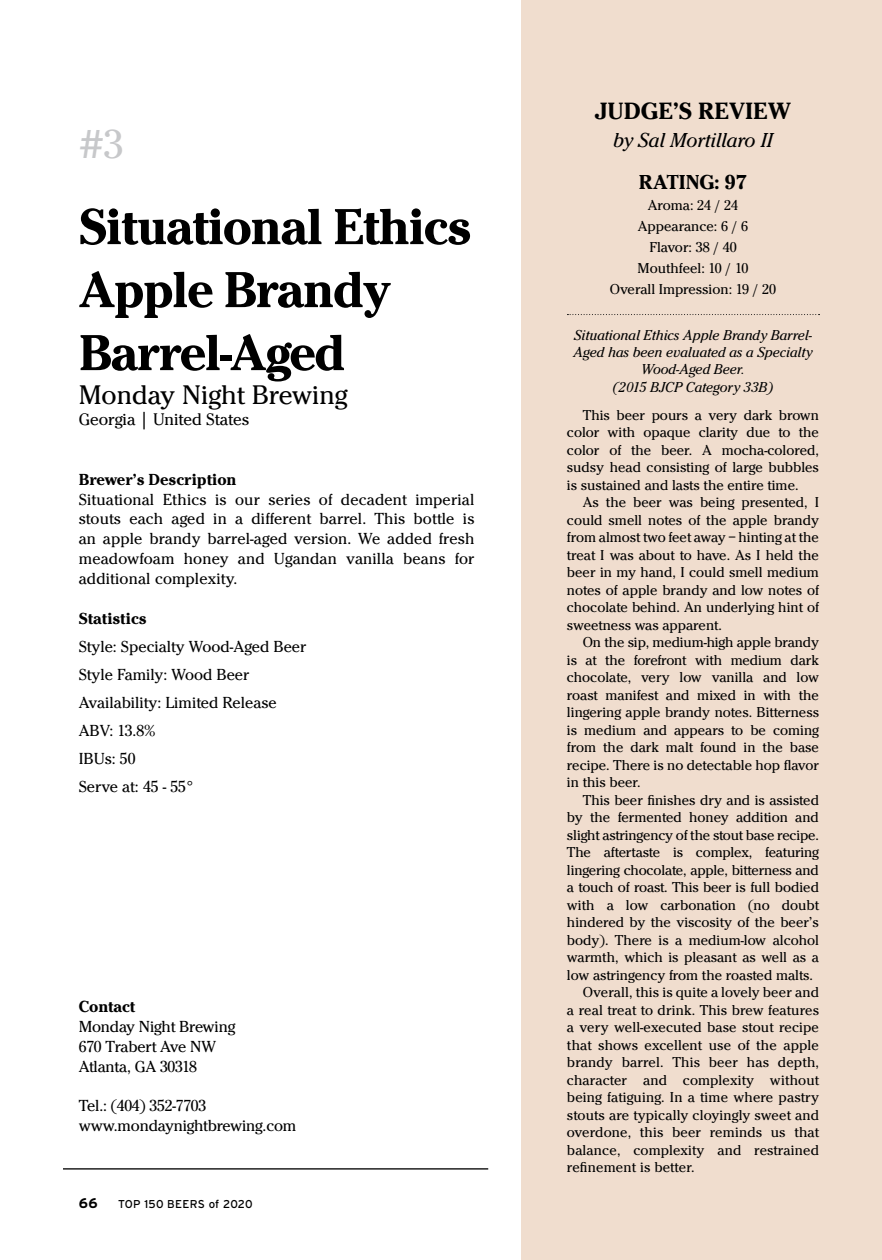
<style>
.page{position:relative;width:882px;height:1260px;background:#fff}
.page>*{position:absolute;margin:0;border:0;box-sizing:border-box;transform-origin:0 0}
.t1{font:700 52.5px/63px "Cheltenham EF";letter-spacing:-.03em;color:#000}
.t2{font:42px "Cheltenham EF";color:#c7c8ca}
.t3{font:28px "Cheltenham EF";color:#000}
.t4{font:700 24.5px "Cheltenham EF";color:#000}
.t5{font:italic 21px "Cheltenham EF";color:#000}
.t6{font:700 21px "Cheltenham EF";color:#000}
.t7{font:17.5px "Cheltenham EF";color:#000}
.t8{font:16.62px/19.9px "Cheltenham EF";color:#000}
.t9{font:700 16.62px "Cheltenham EF";color:#000}
.t10{font:14.88px/17.5px "Cheltenham EF";color:#000;text-align:justify}
.t11{font:italic 14.88px/17.5px "Cheltenham EF";color:#000;text-align:center}
.t12{font:700 14px "Interstate";color:#000}
.t13{font:11.38px "Interstate";letter-spacing:.025em;color:#000}
</style>
<div class="page">
<div style="left:522px;top:0;width:360px;height:1260px;background:#f0ddce"></div>
<hr style="left:63px;top:1168px;width:425px;height:2px;background:#000">
<svg style="left:567px;top:314px;width:253px;height:1px"></svg>
<h2 class="t2" style="left:79px;top:120px;width:46px">#3</h2>
<h1 class="t1" style="left:79px;top:195px;width:394px">Situational Ethics<br>Apple Brandy<br>Barrel-Aged</h1>
<h3 class="t3" style="left:79px;top:379px;width:270px">Monday Night Brewing</h3>
<p class="t7" style="left:79px;top:409px;width:172px">Georgia | United States</p>
<p class="t9" style="left:79px;top:469px;width:159px">Brewer’s Description</p>
<p class="t8" style="left:79px;top:489px;width:397px;text-align:justify">Situational Ethics is our series of decadent imperial stouts each aged in a different barrel. This bottle is an apple brandy barrel-aged version. We added fresh meadowfoam honey and Ugandan vanilla beans for additional complexity.</p>
<p class="t9" style="left:79px;top:609px;width:69px">Statistics</p>
<p class="t8" style="left:79px;top:633px;width:229px;line-height:28px">Style: Specialty Wood-Aged Beer<br>Style Family: Wood Beer<br>Availability: Limited Release<br>ABV: 13.8%<br>IBUs: 50<br>Serve at: 45 - 55°</p>
<p class="t9" style="left:79px;top:996px;width:58px">Contact</p>
<p class="t8" style="left:79px;top:1016px;width:158px">Monday Night Brewing<br>670 Trabert Ave NW<br>Atlanta, GA 30318</p>
<p class="t8" style="left:79px;top:1096px;width:219px">Tel.: (404) 352-7703 www.mondaynightbrewing.com</p>
<p class="t12" style="left:79px;top:1195px;width:20px">66</p>
<p class="t13" style="left:118px;top:1197px;width:136px">TOP 150 BEERS of 2020</p>
<h3 class="t4" style="left:595px;top:97px;width:198px">JUDGE’S REVIEW</h3>
<h3 class="t5" style="left:613px;top:128px;width:161px">by Sal Mortillaro II</h3>
<h3 class="t6" style="left:639px;top:170px;width:110px">RATING: 97</h3>
<p class="t10" style="left:610px;top:195px;width:168px;line-height:21px;text-align:center">Aroma: 24 / 24<br>Appearance: 6 / 6<br>Flavor: 38 / 40<br>Mouthfeel: 10 / 10<br>Overall Impression: 19 / 20</p>
<p class="t11" style="left:574px;top:326px;width:240px">Situational Ethics Apple Brandy Barrel-<br>Aged has been evaluated as a Specialty<br>Wood-Aged Beer.<br>(2015 BJCP Category 33B)</p>
<p class="t10" style="left:567px;top:406px;width:254px;text-indent:16px">This beer pours a very dark brown color with opaque clarity due to the color of the beer. A mocha-colored, sudsy head consisting of large bubbles is sustained and lasts the entire time.</p>
<p class="t10" style="left:567px;top:494px;width:254px;text-indent:16px">As the beer was being presented, I could smell notes of the apple brandy from almost two feet away – hinting at the treat I was about to have. As I held the beer in my hand, I could smell medium notes of apple brandy and low notes of chocolate behind. An underlying hint of sweetness was apparent.</p>
<p class="t10" style="left:567px;top:634px;width:254px;text-indent:16px">On the sip, medium-high apple brandy is at the forefront with medium dark chocolate, very low vanilla and low roast manifest and mixed in with the lingering apple brandy notes. Bitterness is medium and appears to be coming from the dark malt found in the base recipe. There is no detectable hop flavor in this beer.</p>
<p class="t10" style="left:583px;top:791px;width:238px">This beer finishes dry and is assisted</p>
<p class="t10" style="left:567px;top:809px;width:253px">by the fermented honey addition and</p>
<p class="t10" style="left:567px;top:826px;width:254px">slight astringency of the stout base recipe.</p>
<p class="t10" style="left:567px;top:844px;width:253px">The aftertaste is complex, featuring</p>
<p class="t10" style="left:567px;top:861px;width:253px">lingering chocolate, apple, bitterness and</p>
<p class="t10" style="left:567px;top:879px;width:254px">a touch of roast. This beer is full bodied</p>
<p class="t10" style="left:567px;top:896px;width:253px">with a low carbonation (no doubt</p>
<p class="t10" style="left:567px;top:914px;width:253px">hindered by the viscosity of the beer’s</p>
<p class="t10" style="left:567px;top:931px;width:254px">body). There is a medium-low alcohol</p>
<p class="t10" style="left:567px;top:949px;width:253px">warmth, which is pleasant as well as a</p>
<p class="t10" style="left:567px;top:966px;width:248px">low astringency from the roasted malts.</p>
<p class="t10" style="left:583px;top:984px;width:238px">Overall, this is quite a lovely beer and</p>
<p class="t10" style="left:567px;top:1001px;width:254px">a real treat to drink. This brew features</p>
<p class="t10" style="left:567px;top:1019px;width:254px">a very well-executed base stout recipe</p>
<p class="t10" style="left:567px;top:1036px;width:253px">that shows excellent use of the apple</p>
<p class="t10" style="left:567px;top:1054px;width:253px">brandy barrel. This beer has depth,</p>
<p class="t10" style="left:567px;top:1071px;width:254px">character and complexity without</p>
<p class="t10" style="left:567px;top:1089px;width:253px">being fatiguing. In a time where pastry</p>
<p class="t10" style="left:567px;top:1106px;width:254px">stouts are typically cloyingly sweet and</p>
<p class="t10" style="left:567px;top:1124px;width:254px">overdone, this beer reminds us that</p>
<p class="t10" style="left:567px;top:1141px;width:253px">balance, complexity and restrained</p>
<p class="t10" style="left:567px;top:1159px;width:129px">refinement is better.</p>
</div>
